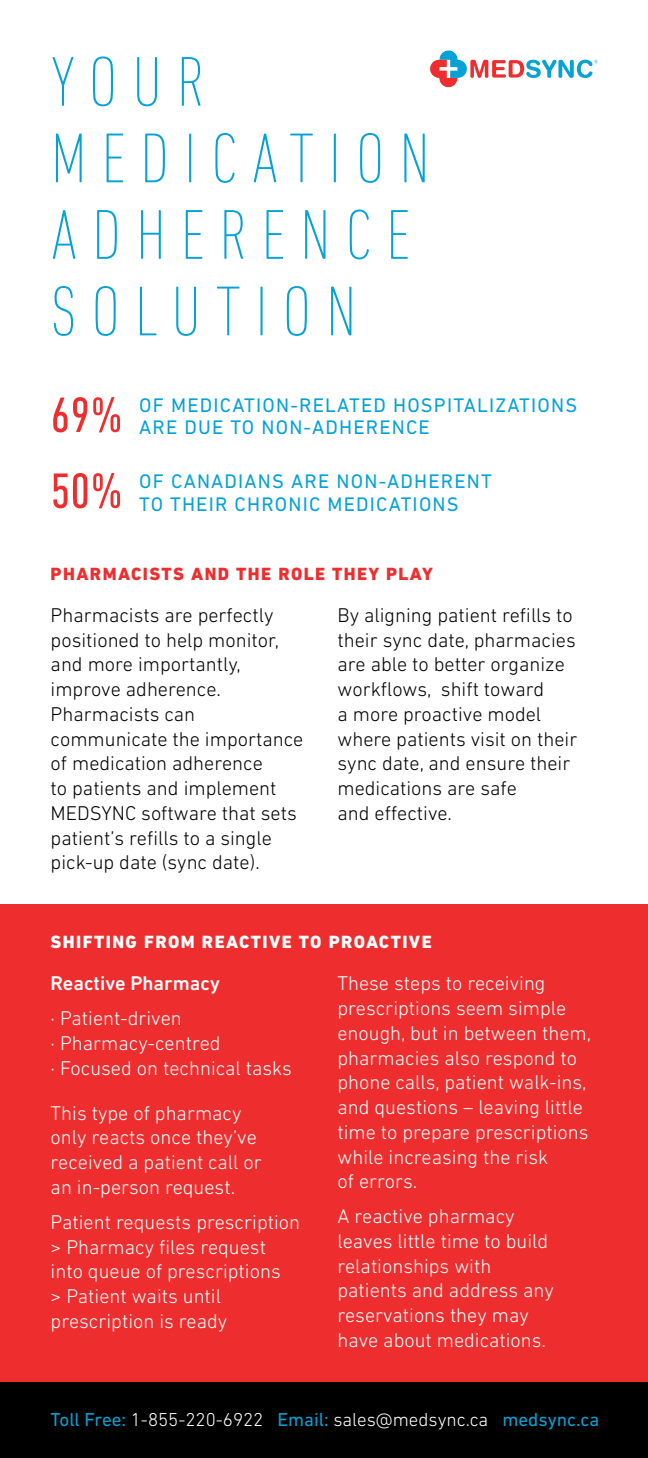
<style>
.page{position:relative;width:648px;height:1458px;background:#fff}
.page>*{position:absolute;margin:0;border:0;box-sizing:border-box;transform-origin:0 0}
.t1{font:200 condensed 71.55px/76.5px "DIN Next LT Pro";letter-spacing:.2em;color:#06a2d6}
.t2{font:condensed 50.62px "DIN Next LT Pro";color:#ee2d2e}
.t3{font:300 20.25px/24.8px "DIN Next LT Pro";color:#fff}
.t4{font:300 20.25px/24.8px "DIN Next LT Pro";color:#000}
.t5{font:500 20.25px "DIN Next LT Pro";color:#fff}
.t6{font:20.03px/22.5px "DIN Next LT Pro";letter-spacing:.06em;color:#06a2d6}
.t7{font:300 18.9px "DIN Next LT Pro";color:#fff}
.t8{font:800 18px "DIN Next LT Pro";letter-spacing:.08em;color:#fff}
.t9{font:800 18px "DIN Next LT Pro";letter-spacing:.08em;color:#ee2d2e}
.s1{font-weight:400;color:#06a2d6}
</style>
<div class="page">
<div style="left:0;top:904px;width:648px;height:478px;background:#ee2d2e"></div>
<svg style="left:430px;top:50px;width:168px;height:38px"></svg>
<div style="left:0;top:1382px;width:648px;height:76px;background:#000"></div>
<h1 class="t1" style="left:51px;top:43px;width:381px">YOUR<br>MEDICATION<br>ADHERENCE<br>SOLUTION</h1>
<h2 class="t2" style="left:51px;top:386px;width:74px">69%</h2>
<h2 class="t2" style="left:51px;top:462px;width:74px">50%</h2>
<p class="t6" style="left:139px;top:394px;width:439px">OF MEDICATION-RELATED HOSPITALIZATIONS<br>ARE DUE TO NON-ADHERENCE</p>
<p class="t6" style="left:139px;top:470px;width:354px">OF CANADIANS ARE NON-ADHERENT<br>TO THEIR CHRONIC MEDICATIONS</p>
<p class="t9" style="left:51px;top:563px;width:384px">PHARMACISTS AND THE ROLE THEY PLAY</p>
<p class="t4" style="left:51px;top:602px;width:254px">Pharmacists are perfectly positioned to help monitor, and more importantly, improve adherence.<br>Pharmacists can communicate the importance of medication adherence<br>to patients and implement<br>MEDSYNC software that sets patient’s refills to a single pick-up date (sync date).</p>
<p class="t4" style="left:338px;top:602px;width:241px">By aligning patient refills to their sync date, pharmacies are able to better organize workflows, shift toward<br>a more proactive model where patients visit on their sync date, and ensure their medications are safe<br>and effective.</p>
<p class="t8" style="left:51px;top:931px;width:383px">SHIFTING FROM REACTIVE TO PROACTIVE</p>
<p class="t5" style="left:51px;top:972px;width:171px">Reactive Pharmacy</p>
<p class="t3" style="left:51px;top:1006px;width:243px">· Patient-driven<br>· Pharmacy-centred<br>· Focused on technical tasks</p>
<p class="t3" style="left:51px;top:1100px;width:213px">This type of pharmacy only reacts once they’ve received a patient call or an in-person request.</p>
<p class="t3" style="left:51px;top:1209px;width:251px">Patient requests prescription &gt; Pharmacy files request into queue of prescriptions<br>&gt; Patient waits until prescription is ready</p>
<p class="t3" style="left:338px;top:971px;width:255px">These steps to receiving prescriptions seem simple enough, but in between them, pharmacies also respond to phone calls, patient walk-ins, and questions – leaving little time to prepare prescriptions while increasing the risk<br>of errors.</p>
<p class="t3" style="left:338px;top:1204px;width:218px">A reactive pharmacy leaves little time to build relationships with patients and address any reservations they may have about medications.</p>
<p class="t7" style="left:51px;top:1409px;width:550px"><span class="s1">Toll Free:</span> 1-855-220-6922 <span class="s1">Email:</span> sales@medsync.ca <span class="s1">medsync.ca</span></p>
</div>
